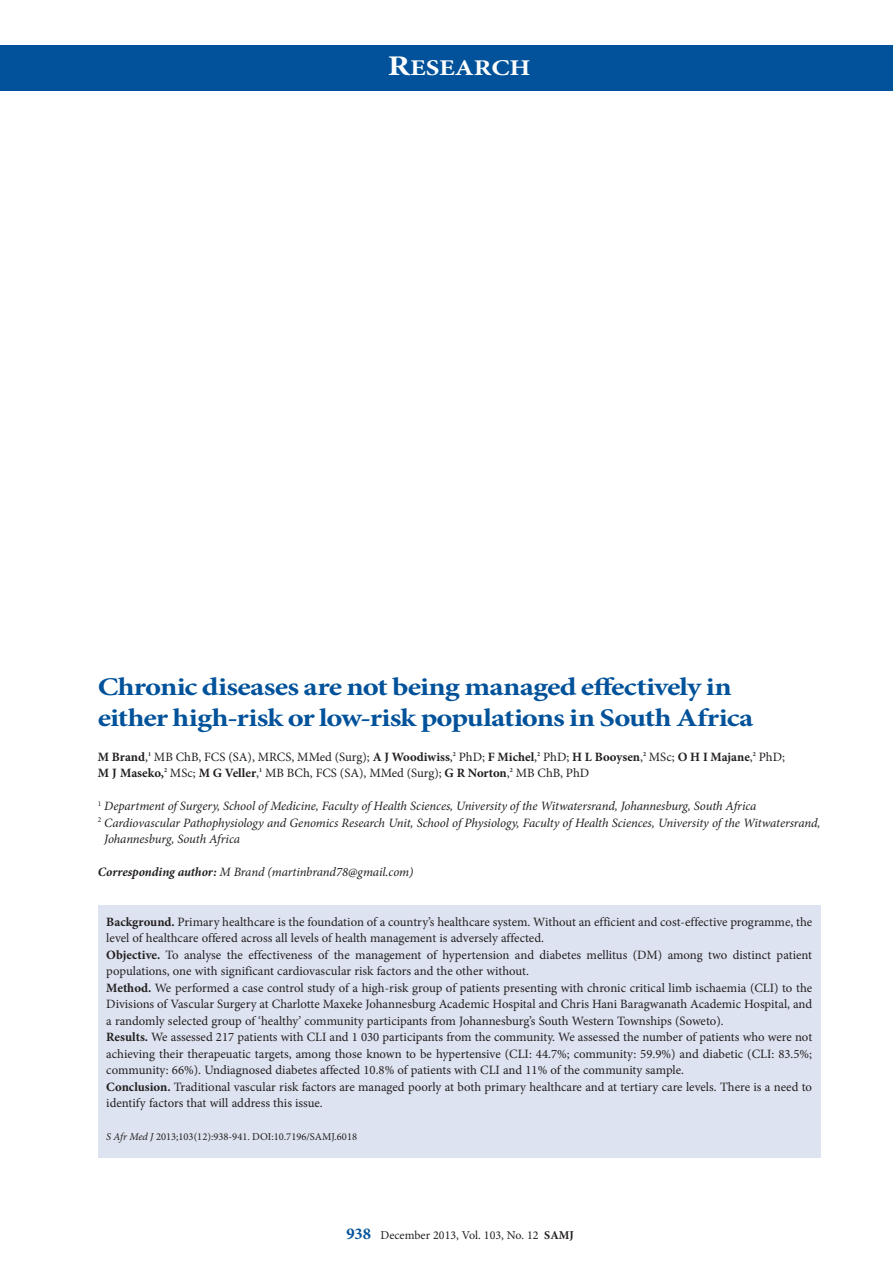
<style>
.page{position:relative;width:893px;height:1263px;background:#fff}
.page>*{position:absolute;margin:0;border:0;box-sizing:border-box;transform-origin:0 0}
.A_HEAD{font:700 25.5px/31.5px "Minion Pro";letter-spacing:-.025em;color:#01529a;scale:1.2 1}
.t1{font:700 22.5px "Minion Pro";color:#fff;scale:1.2 1}
.BODY_TEXT_1ST_PARAGR{font:12.75px/16.5px "Minion Pro";letter-spacing:-.005em;color:#231f20}
.AUTHORS_DETAILS{font:italic 12.75px/16.5px "Minion Pro";letter-spacing:-.005em;color:#231f20}
.AUTHORS_NAME_UNDER_A{font:12.75px/16.5px "Minion Pro";color:#231f20}
.CORRESPONDING_AUTHOR{font:italic 12.75px "Minion Pro";letter-spacing:-.01em;color:#231f20}
.t2{font:12px "Minion Pro";color:#231f20}
.S_AFR_MED{font:10.5px "Minion Pro";color:#231f20}
.s1{font-size:28.5px}
.s2{font-weight:700}
.s3{font-style:italic}
.s4{font-weight:700;font-size:16.5px;color:#01529a}
</style>
<div class="page">
<div style="left:0;top:45px;width:893px;height:45px;background:#01529a"></div>
<div style="left:98px;top:906px;width:723px;height:252px;background:#dde3f0"></div>
<h2 class="t1" style="left:388px;top:52px;width:121px"><span class="s1">R</span>ESEARCH</h2>
<h1 class="A_HEAD" style="left:98px;top:670px;width:548px">Chronic diseases are not being managed effectively in either high-risk or low-risk populations in South Africa</h1>
<p class="AUTHORS_NAME_UNDER_A" style="left:98px;top:748px;width:689px"><span class="s2">M Brand</span>,<sup>1</sup> MB ChB, FCS (SA), MRCS, MMed (Surg); <span class="s2">A J Woodiwiss</span>,<sup>2</sup> PhD; <span class="s2">F Michel</span>,<sup>2</sup> PhD; <span class="s2">H L Booysen</span>,<sup>2</sup> MSc; <span class="s2">O H I Majane</span>,<sup>2</sup> PhD;<br><span class="s2">M J Maseko,</span><sup>2</sup> MSc; <span class="s2">M G Veller</span>,<sup>1</sup> MB BCh, FCS (SA), MMed (Surg); <span class="s2">G R Norton</span>,<sup>2</sup> MB ChB, PhD</p>
<p class="AUTHORS_DETAILS" style="left:98px;top:798px;width:660px"><sup>1</sup> Department of Surgery, School of Medicine, Faculty of Health Sciences, University of the Witwatersrand, Johannesburg, South Africa</p>
<p class="AUTHORS_DETAILS" style="left:104px;top:814px;width:718px;text-indent:-6px"><sup>2</sup> Cardiovascular Pathophysiology and Genomics Research Unit, School of Physiology, Faculty of Health Sciences, University of the Witwatersrand,<br>Johannesburg, South Africa</p>
<p class="CORRESPONDING_AUTHOR" style="left:98px;top:863px;width:317px"><span class="s2">Corresponding author:</span> M Brand (martinbrand78@gmail.com)</p>
<p class="BODY_TEXT_1ST_PARAGR" style="left:106px;top:913px;width:707px"><span class="s2">Background.</span> Primary healthcare is the foundation of a country’s healthcare system. Without an efficient and cost-effective programme, the level of healthcare offered across all levels of health management is adversely affected.</p>
<p class="BODY_TEXT_1ST_PARAGR" style="left:106px;top:946px;width:707px"><span class="s2">Objective.</span> To analyse the effectiveness of the management of hypertension and diabetes mellitus (DM) among two distinct patient populations, one with significant cardiovascular risk factors and the other without.</p>
<p class="BODY_TEXT_1ST_PARAGR" style="left:106px;top:979px;width:707px;text-align:justify"><span class="s2">Method.</span> We performed a case control study of a high-risk group of patients presenting with chronic critical limb ischaemia (CLI) to the Divisions of Vascular Surgery at Charlotte Maxeke Johannesburg Academic Hospital and Chris Hani Baragwanath Academic Hospital, and a randomly selected group of ‘healthy’ community participants from Johannesburg’s South Western Townships (Soweto).</p>
<p class="BODY_TEXT_1ST_PARAGR" style="left:106px;top:1029px;width:707px;text-align:justify"><span class="s2">Results.</span> We assessed 217 patients with CLI and 1 030 participants from the community. We assessed the number of patients who were not achieving their therapeuatic targets, among those known to be hypertensive (CLI: 44.7%; community: 59.9%) and diabetic (CLI: 83.5%; community: 66%). Undiagnosed diabetes affected 10.8% of patients with CLI and 11% of the community sample.</p>
<p class="BODY_TEXT_1ST_PARAGR" style="left:106px;top:1078px;width:707px"><span class="s2">Conclusion.</span> Traditional vascular risk factors are managed poorly at both primary healthcare and at tertiary care levels. There is a need to identify factors that will address this issue.</p>
<p class="S_AFR_MED" style="left:106px;top:1130px;width:252px"><span class="s3">S Afr Med J</span> 2013;103(12):938-941. DOI:10.7196/SAMJ.6018</p>
<p class="t2" style="left:346px;top:1227px;width:229px"><span class="s4">938</span> December 2013, Vol. 103, No. 12 <span class="s2">SAMJ</span></p>
</div>
